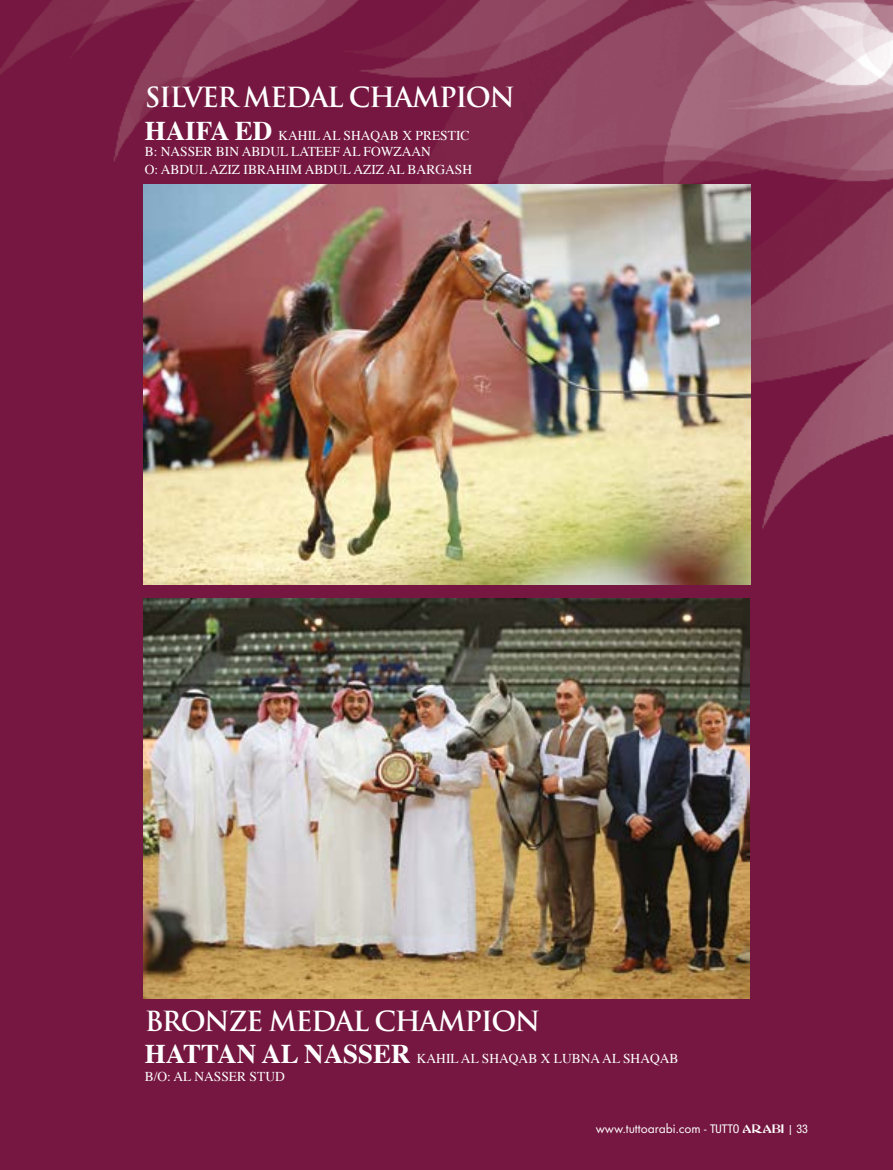
<style>
.page{position:relative;width:893px;height:1170px;background:#fff}
.page>*{position:absolute;margin:0;border:0;box-sizing:border-box;transform-origin:0 0}
.t1{font:700 27px "Trajan Pro";letter-spacing:-.05em;color:#fff}
.t2{font:13.5px/16.2px "Times";color:#fff}
.t3{font:13.5px "Futura T";color:#fff}
.s1{font-weight:700;font-size:27px}
.s2{font-family:"Helvetica Neue";font-stretch:condensed;font-size:12px}
.s3{font-family:"Abbess";font-size:12px}
.s4{font-size:12px}
</style>
<div class="page">
<img style="left:0;top:0;width:893px;height:1169px">
<img style="left:144px;top:184px;width:606px;height:400px">
<img style="left:143px;top:599px;width:607px;height:399px">
<h1 class="t1" style="left:145px;top:81px;width:372px">SI LVER MEDAL CHAMPION</h1>
<p class="t2" style="left:145px;top:126px;width:326px"><span class="s1">HAIFA ED</span> KAHIL AL SHAQAB X PRESTIC<br>B: NASSER BIN ABDUL LATEEF AL FOWZAAN</p>
<p class="t2" style="left:145px;top:160px;width:329px">O: ABDUL AZIZ IBRAHIM ABDUL AZIZ AL BARGASH</p>
<h1 class="t1" style="left:145px;top:1003px;width:22px">BRON</h1>
<h1 class="t1" style="left:228px;top:1003px;width:313px">ZE MEDAL CHAMPION</h1>
<p class="t2" style="left:145px;top:1048px;width:535px;line-height:18px"><span class="s1">HATTAN AL NASSER</span> KAHIL AL SHAQAB X LUBNA AL SHAQAB<br>B/O: AL NASSER</p>
<p class="t2" style="left:250px;top:1067px;width:10px">STUD</p>
<p class="t3" style="left:596px;top:1120px;width:214px">www.tuttoarabi.com - <span class="s2">TUTTO</span> <span class="s3">ARABI</span> <span class="s4">|</span> <span class="s2">33</span></p>
</div>
